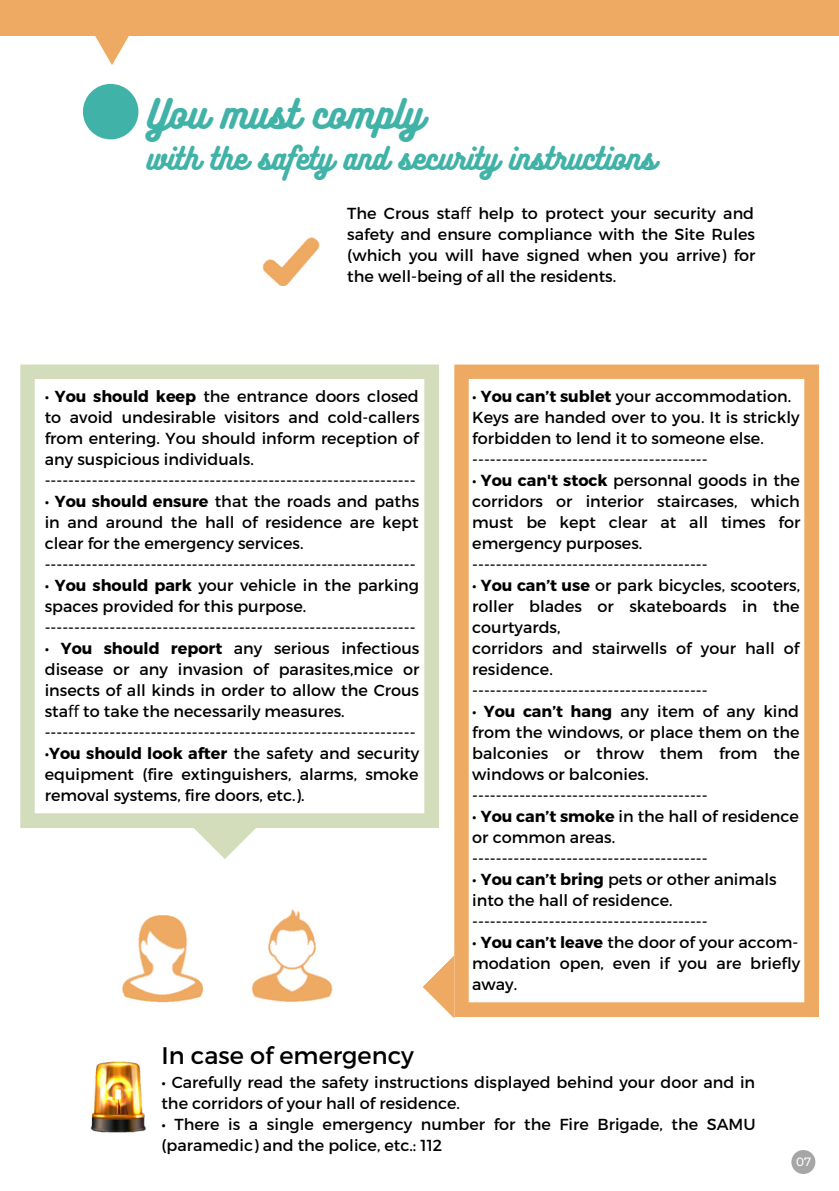
<style>
.page{position:relative;width:839px;height:1191px;background:#fff}
.page>*{position:absolute;margin:0;border:0;box-sizing:border-box;transform-origin:0 0}
.t1{font:36px "Bukhari Script";color:#41b2a7}
.t2{font:28px "Bukhari Script";color:#41b2a7}
.t3{font:24px "Montserrat";color:#000}
.t4{font:16px/21px "Montserrat";color:#000}
.t5{font:500 12px "Montserrat";color:#fff}
.s1{font-family:"Noto Sans"}
.s2{font-weight:700}
</style>
<div class="page">
<div style="left:83px;top:84px;width:55px;height:55px;background:#41b2a7;border-radius:50%"></div>
<div style="left:0;top:0;width:838px;height:36px;background:#eeaa63"></div>
<svg style="left:95px;top:36px;width:34px;height:29px"></svg>
<img style="left:263px;top:237px;width:56px;height:49px">
<svg style="left:20px;top:365px;width:419px;height:463px"></svg>
<svg style="left:454px;top:365px;width:365px;height:652px"></svg>
<svg style="left:423px;top:955px;width:63px;height:63px"></svg>
<svg style="left:193px;top:796px;width:64px;height:63px"></svg>
<img style="left:122px;top:915px;width:82px;height:88px">
<img style="left:251px;top:909px;width:82px;height:93px">
<img style="left:91px;top:1061px;width:55px;height:72px">
<div style="left:791px;top:1150px;width:24px;height:24px;background:#a6a6a6;border-radius:50%"></div>
<h1 class="t1" style="left:147px;top:91px;width:278px">You must comply</h1>
<h2 class="t2" style="left:147px;top:140px;width:510px">with the safety and security instructions</h2>
<p class="t4" style="left:347px;top:202px;width:409px;text-align:justify">The Crous sta<span class="s1">ff</span> help to protect your security and safety and ensure compliance with the Site Rules (which you will have signed when you arrive) for the well-being of all the residents.</p>
<p class="t4" style="left:45px;top:385px;width:376px">• <span class="s2">You should keep</span> the entrance doors closed to avoid undesirable visitors and cold-callers from entering. You should inform reception of any suspicious individuals. ---------------------------------------------------------------</p>
<p class="t4" style="left:45px;top:490px;width:376px">• <span class="s2">You should ensure</span> that the roads and paths in and around the hall of residence are kept clear for the emergency services. ---------------------------------------------------------------</p>
<p class="t4" style="left:45px;top:574px;width:376px">• <span class="s2">You should park</span> your vehicle in the parking spaces provided for this purpose. ---------------------------------------------------------------</p>
<p class="t4" style="left:45px;top:637px;width:376px">• <span class="s2">You should report</span> any serious infectious disease or any invasion of parasites,mice or insects of all kinds in order to allow the Crous sta<span class="s1">ff</span> to take the necessarily measures. ---------------------------------------------------------------</p>
<p class="t4" style="left:45px;top:742px;width:376px;text-align:justify">•<span class="s2">You should look after</span> the safety and security equipment (fire extinguishers, alarms, smoke removal systems, fire doors, etc.).</p>
<p class="t4" style="left:472px;top:385px;width:329px">• <span class="s2">You can’t sublet</span> your accommodation.<br>Keys are handed over to you. It is strickly forbidden to lend it to someone else. ----------------------------------------</p>
<p class="t4" style="left:472px;top:469px;width:329px">• <span class="s2">You can't stock</span> personnal goods in the corridors or interior staircases, which must be kept clear at all times for emergency purposes. ----------------------------------------</p>
<p class="t4" style="left:472px;top:574px;width:329px">• <span class="s2">You can’t use</span> or park bicycles, scooters, roller blades or skateboards in the courtyards,<br>corridors and stairwells of your hall of residence.<br>----------------------------------------</p>
<p class="t4" style="left:472px;top:700px;width:329px">• <span class="s2">You can’t hang</span> any item of any kind from the windows, or place them on the balconies or throw them from the windows or balconies. ----------------------------------------</p>
<p class="t4" style="left:472px;top:805px;width:328px">• <span class="s2">You can’t smoke</span> in the hall of residence or common areas. ----------------------------------------</p>
<p class="t4" style="left:472px;top:868px;width:306px">• <span class="s2">You can’t bring</span> pets or other animals into the hall of residence. ----------------------------------------</p>
<p class="t4" style="left:472px;top:931px;width:329px">• <span class="s2">You can’t leave</span> the door of your accom&shy;modation open, even if you are briefly away.</p>
<h3 class="t3" style="left:161px;top:1040px;width:254px">In case of emergency</h3>
<p class="t4" style="left:161px;top:1071px;width:595px">• Carefully read the safety instructions displayed behind your door and in the corridors of your hall of residence.</p>
<p class="t4" style="left:161px;top:1113px;width:595px">• There is a single emergency number for the Fire Brigade, the SAMU (paramedic) and the police, etc.: 112</p>
<p class="t5" style="left:796px;top:1154px;width:17px">07</p>
</div>
